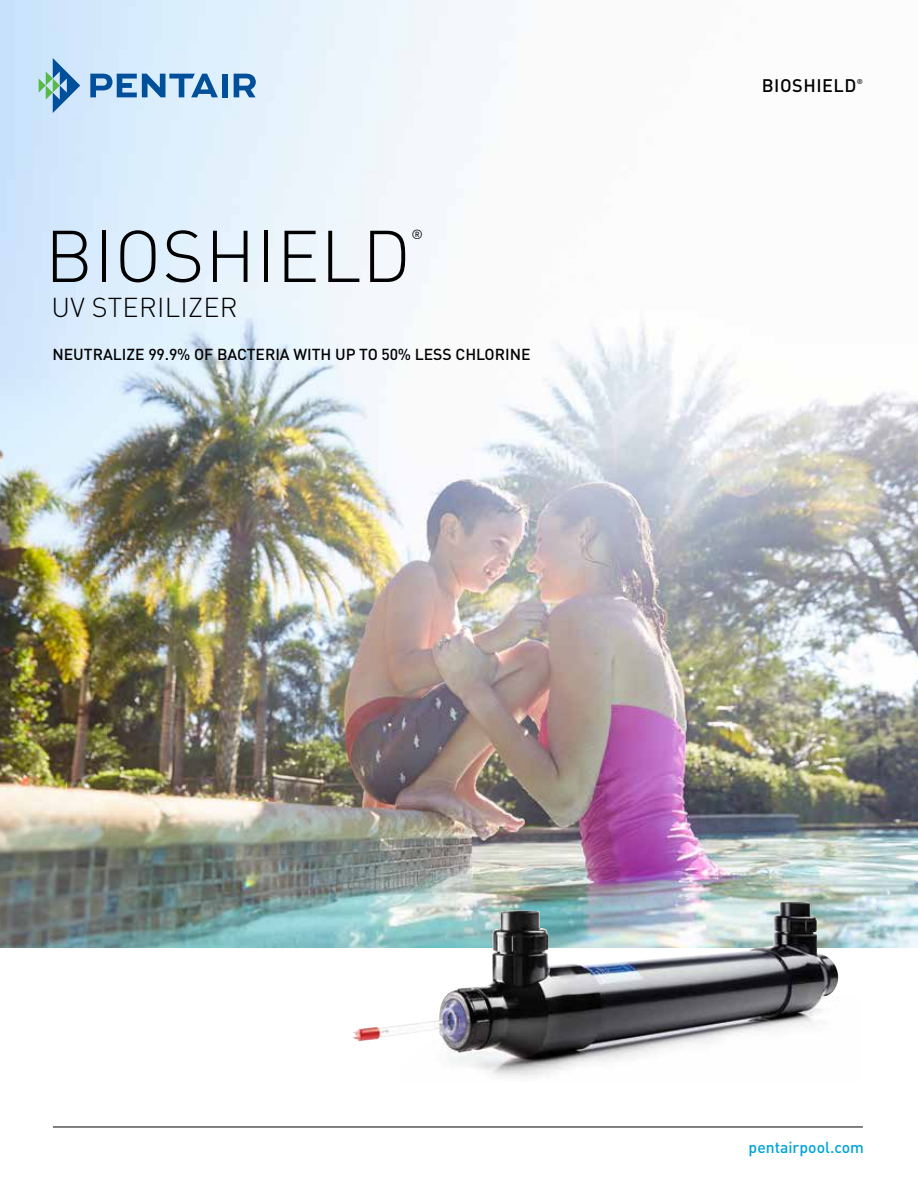
<style>
.page{position:relative;width:918px;height:1188px;background:#fff}
.page>*{position:absolute;margin:0;border:0;box-sizing:border-box;transform-origin:0 0}
.t1{font:300 72px "DIN Pro";letter-spacing:.01em;color:#000}
.t2{font:300 27px "DIN Pro";letter-spacing:.01em;color:#000}
.t3{font:500 18px "DIN Pro";letter-spacing:.03em;color:#000}
.t4{font:500 15.75px "DIN Pro";color:#000}
.t5{font:500 15.75px "DIN Pro";color:#00a3d8}
.t6{font:13.05px "DIN Pro";color:#000}
.t7{font:500 7.05px "DIN Pro";color:#000}
</style>
<div class="page">
<img style="left:0;top:0;width:918px;height:947px">
<img style="left:352px;top:902px;width:431px;height:137px">
<hr style="left:53px;top:1127px;width:810px;height:1px;background:#000">
<svg style="left:39px;top:58px;width:41px;height:55px;background:#91bcd4"></svg>
<svg style="left:90px;top:74px;width:128px;height:23px;background:#6c9ecb"></svg>
<div style="left:222px;top:74px;width:5px;height:23px;background:#004f9a"></div>
<svg style="left:234px;top:74px;width:22px;height:23px"></svg>
<h1 class="t1" style="left:45px;top:200px;width:368px">BIOSHIELD</h1>
<p class="t6" style="left:411px;top:224px;width:13px">®</p>
<h2 class="t2" style="left:52px;top:286px;width:188px">UV STERILIZER</h2>
<p class="t4" style="left:52px;top:342px;width:480px">NEUTRALIZE 99.9% OF BACTERIA WITH UP TO 50% LESS CHLORINE</p>
<p class="t3" style="left:762px;top:71px;width:96px">BIOSHIELD</p>
<p class="t7" style="left:857px;top:75px;width:8px">®</p>
<p class="t5" style="left:749px;top:1134px;width:117px">pentairpool.com</p>
</div>
